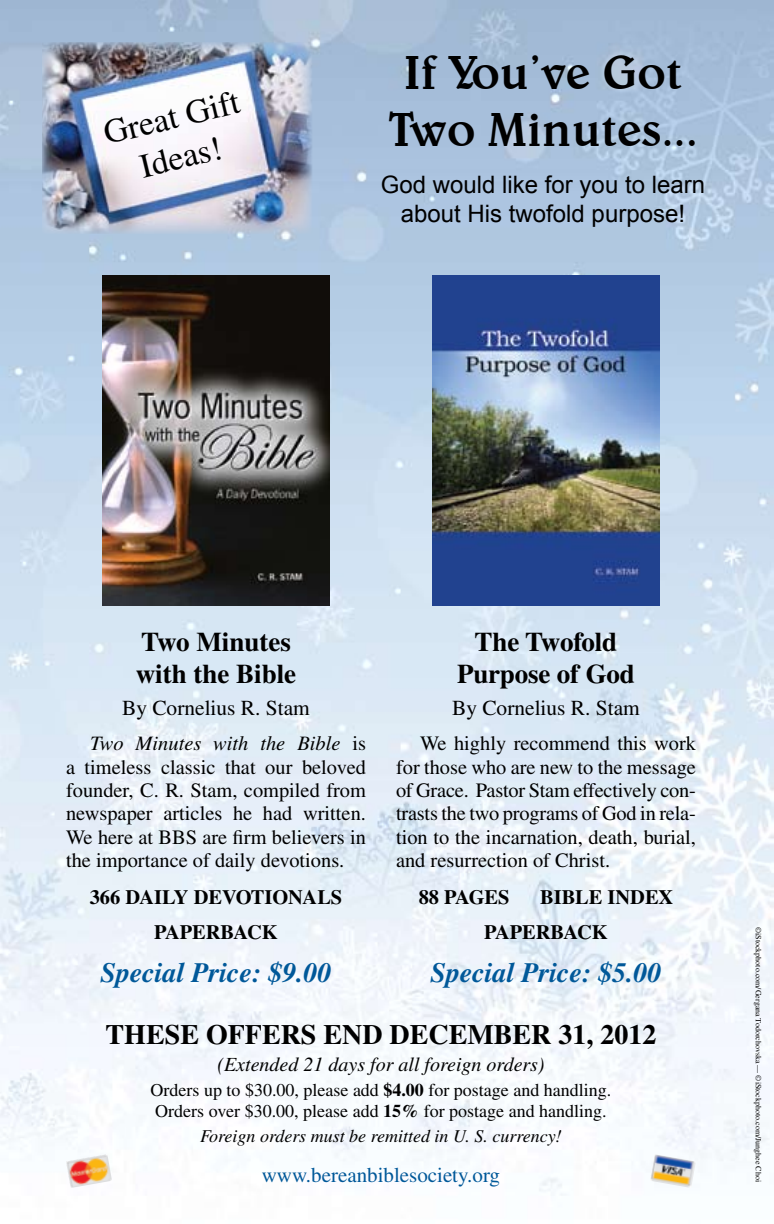
<style>
.page{position:relative;width:774px;height:1224px;background:#fff}
.page>*{position:absolute;margin:0;border:0;box-sizing:border-box;transform-origin:0 0}
.t1{font:500 48px/57px "Belwe BT";color:#000;text-align:center}
.t2{font:34px/40.8px "Times";color:#000;text-align:center}
.t3{font:italic 700 28px "Times";color:#005899}
.t4{font:700 28px "Times";color:#000}
.t5{font:700 27px/32px "Times";letter-spacing:-.005em;color:#000;text-align:center}
.t6{font:24px/28.8px "Arial";color:#000;text-align:center}
.t7{font:21.4px "Times";color:#000}
.t8{font:21px "Times";color:#005899}
.t9{font:20.4px/23.4px "Times";color:#000;text-align:justify}
.t10{font:700 20.4px/35.4px "Times";color:#000}
.t11{font:italic 20px "Times";color:#000}
.t12{font:18px/21px "Times";color:#000}
.t13{font:italic 18px "Times";color:#000}
.t14{font:8px "Times";color:#000}
.s1{font-style:italic}
.s2{font-weight:700}
</style>
<div class="page">
<img style="left:0;top:0;width:774px;height:1196px">
<img style="left:650px;top:1154px;width:46px;height:34px">
<img style="left:66px;top:1154px;width:46px;height:34px">
<img style="left:102px;top:276px;width:228px;height:330px">
<img style="left:42px;top:42px;width:270px;height:192px">
<img style="left:432px;top:276px;width:228px;height:330px">
<h2 class="t2" style="left:99px;top:114px;width:140px;rotate:-14deg">Great Gift<br>Ideas!</h2>
<h1 class="t1" style="left:388px;top:44px;width:312px">If You’ve Got<br>Two Minutes...</h1>
<p class="t6" style="left:381px;top:171px;width:326px">God would like for you to learn about His twofold purpose!</p>
<h3 class="t5" style="left:136px;top:625px;width:162px;text-align:left">Two Minutes with the Bible</h3>
<p class="t7" style="left:122px;top:696px;width:189px">By Cornelius R. Stam</p>
<p class="t9" style="left:66px;top:732px;width:302px;text-indent:24px"><span class="s1">Two Minutes with the Bible</span> is a timeless classic that our beloved founder, C. R. Stam, compiled from newspaper articles he had written.<br>We here at BBS are firm believers in the importance of daily devotions.</p>
<p class="t10" style="left:90px;top:879px;width:254px;text-align:center">366 DAILY DEVOTIONALS<br>PAPERBACK</p>
<h3 class="t3" style="left:101px;top:956px;width:232px">Special Price: $9.00</h3>
<h3 class="t5" style="left:457px;top:625px;width:179px">The Twofold<br>Purpose of God</h3>
<p class="t7" style="left:452px;top:696px;width:189px">By Cornelius R. Stam</p>
<p class="t9" style="left:396px;top:732px;width:302px;text-indent:24px">We highly recommend this work for those who are new to the message of Grace. Pastor Stam effectively con&shy;trasts the two programs of God in rela&shy;tion to the incarnation, death, burial, and resurrection of Christ.</p>
<p class="t10" style="left:419px;top:879px;width:92px">88 PAGES</p>
<p class="t10" style="left:484px;top:879px;width:191px;text-indent:56px">BIBLE INDEX<br>PAPERBACK</p>
<h3 class="t3" style="left:431px;top:956px;width:232px">Special Price: $5.00</h3>
<h3 class="t4" style="left:106px;top:1018px;width:552px">THESE OFFERS END DECEMBER 31, 2012</h3>
<p class="t11" style="left:217px;top:1053px;width:329px">(Extended 21 days for all foreign orders)</p>
<p class="t12" style="left:151px;top:1079px;width:462px">Orders up to $30.00, please add <span class="s2">$4.00</span> for postage and handling.<br>Orders over $30.00, please add <span class="s2">15%</span> for postage and handling.</p>
<p class="t13" style="left:200px;top:1126px;width:363px">Foreign orders must be remitted in U. S. currency!</p>
<p class="t8" style="left:262px;top:1163px;width:240px">www.bereanbiblesociety.org</p>
<p class="t14" style="left:763px;top:927px;width:257px;rotate:90deg">©iStockphoto.com/Gergana Todorchovska — ©iStockphoto.com/Junghee Choi</p>
</div>
